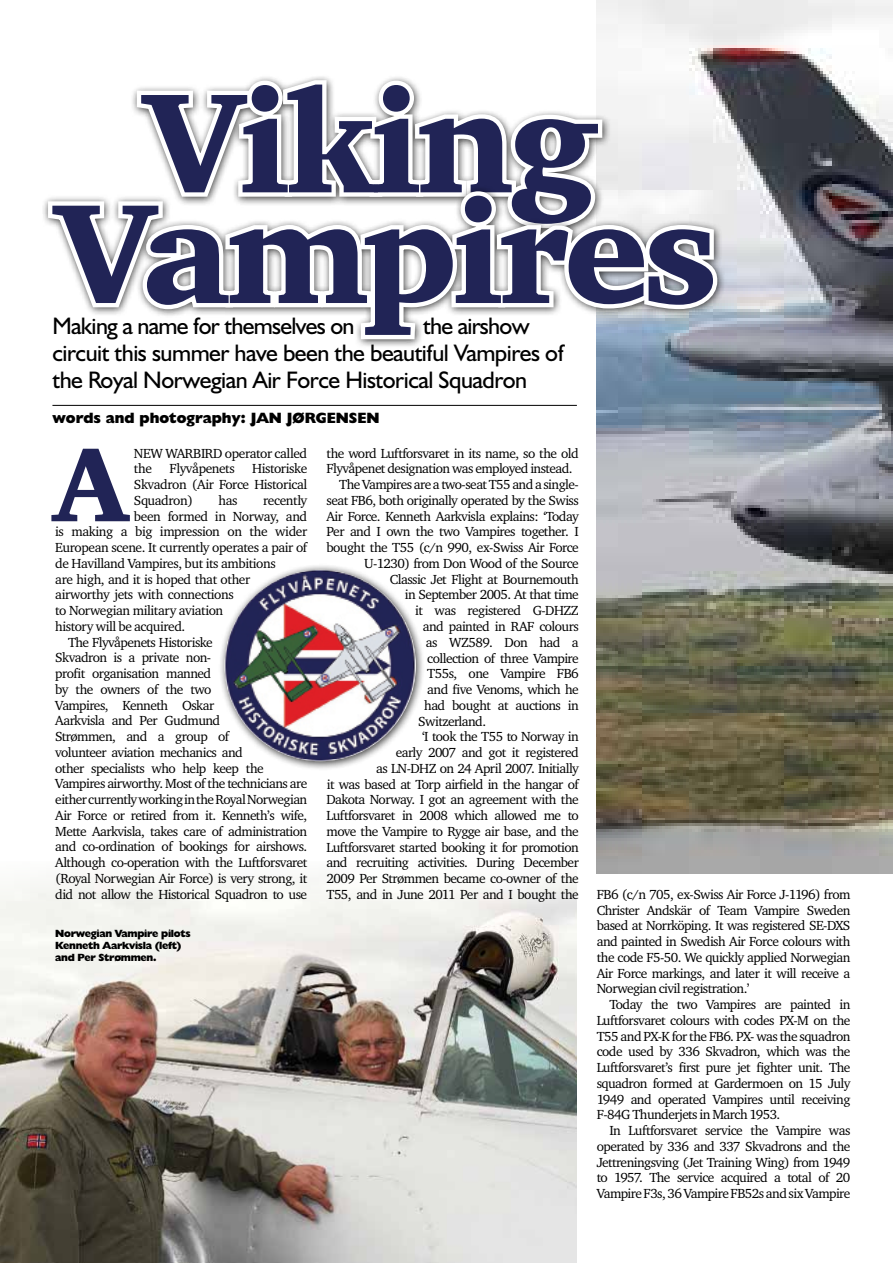
<style>
.page{position:relative;width:893px;height:1263px;background:#fff}
.page>*{position:absolute;margin:0;border:0;box-sizing:border-box;transform-origin:0 0}
.t1{font:145.05px/110.7px "Charter ITC Blac";letter-spacing:-.04em;color:#212456;text-align:center}
.t2{font:107.25px "Charter ITC Blac";color:#212456}
.t3{font:24px/27px "Humanist 521 BT";letter-spacing:-.02em;color:#000}
.t4{font:800 15px "Humanist 521 BT";color:#000}
.t5{font:13.5px/15.8px "Charter ITC";letter-spacing:-.04em;color:#000;text-align:justify}
.t6{font:800 10.5px/12px "Humanist 521 BT";letter-spacing:-.03em;color:#000}
</style>
<div class="page">
<img style="left:597px;top:1px;width:296px;height:872px">
<div style="left:42px;top:185px;width:684px;height:164px;background:#000;opacity:.75"></div>
<svg style="left:44px;top:76px;width:678px;height:268px"></svg>
<img style="left:0;top:878px;width:577px;height:385px">
<div style="left:218px;top:563px;width:208px;height:208px;background:#000;opacity:.75"></div>
<img style="left:225px;top:570px;width:191px;height:191px;border-radius:96px">
<hr style="left:52px;top:405px;width:525px;height:1px;background:#000">
<h1 class="t1" style="left:55px;top:84px;width:665px">Viking<br>Vampires</h1>
<h3 class="t3" style="left:52px;top:312px;width:304px">Making a name for themselves on</h3>
<h3 class="t3" style="left:52px;top:312px;width:513px;text-indent:371px">the airshow circuit this summer have been the beautiful Vampires of the Royal Norwegian Air Force Historical Squadron</h3>
<p class="t4" style="left:52px;top:408px;width:329px">words and photography: Jan Jørgensen</p>
<h2 class="t2" style="left:53px;top:418px;width:77px">A</h2>
<p class="t5" style="left:134px;top:445px;width:175px">new warbird operator called the</p>
<p class="t5" style="left:326px;top:445px;width:254px">the word Luftforsvaret in its name, so the old</p>
<p class="t5" style="left:326px;top:461px;width:248px">Flyvåpenet designation was employed instead.</p>
<p class="t5" style="left:339px;top:476px;width:241px">The Vampires are a two-seat T55 and a single-</p>
<p class="t5" style="left:326px;top:492px;width:254px">seat FB6, both originally operated by the Swiss</p>
<p class="t5" style="left:326px;top:508px;width:254px">Air Force. Kenneth Aarkvisla explains: ‘Today</p>
<p class="t5" style="left:326px;top:524px;width:253px">Per and I own the two Vampires together. I</p>
<p class="t5" style="left:326px;top:539px;width:254px">bought the T55 (c/n 990, ex-Swiss Air Force</p>
<p class="t5" style="left:364px;top:555px;width:216px">U-1230) from Don Wood of the Source</p>
<p class="t5" style="left:390px;top:571px;width:190px">Classic Jet Flight at Bournemouth</p>
<p class="t5" style="left:405px;top:587px;width:176px">in September 2005. At that time</p>
<p class="t5" style="left:415px;top:602px;width:165px">it was registered G-DHZZ</p>
<p class="t5" style="left:423px;top:618px;width:158px">and painted in RAF colours</p>
<p class="t5" style="left:426px;top:634px;width:154px">as WZ589. Don had a</p>
<p class="t5" style="left:427px;top:650px;width:153px">collection of three Vampire</p>
<p class="t5" style="left:427px;top:665px;width:153px">T55s, one Vampire FB6</p>
<p class="t5" style="left:427px;top:681px;width:153px">and five Venoms, which he</p>
<p class="t5" style="left:424px;top:697px;width:156px">had bought at auctions in</p>
<p class="t5" style="left:418px;top:713px;width:69px">Switzerland.</p>
<p class="t5" style="left:422px;top:728px;width:158px">‘I took the T55 to Norway in</p>
<p class="t5" style="left:396px;top:744px;width:184px">early 2007 and got it registered</p>
<p class="t5" style="left:376px;top:760px;width:204px">as LN-DHZ on 24 April 2007. Initially</p>
<p class="t5" style="left:327px;top:776px;width:253px">it was based at Torp airfield in the hangar of</p>
<p class="t5" style="left:326px;top:791px;width:254px">Dakota Norway. I got an agreement with the</p>
<p class="t5" style="left:326px;top:807px;width:254px">Luftforsvaret in 2008 which allowed me to</p>
<p class="t5" style="left:326px;top:823px;width:254px">move the Vampire to Rygge air base, and the</p>
<p class="t5" style="left:326px;top:839px;width:254px">Luftforsvaret started booking it for promotion</p>
<p class="t5" style="left:326px;top:854px;width:254px">and recruiting activities. During December</p>
<p class="t5" style="left:326px;top:870px;width:254px">2009 Per Strømmen became co-owner of the</p>
<p class="t5" style="left:326px;top:886px;width:254px">T55, and in June 2011 Per and I bought the</p>
<p class="t5" style="left:597px;top:886px;width:255px">FB6 (c/n 705, ex-Swiss Air Force J-1196) from Christer Andskär of Team Vampire Sweden based at Norrköping. It was registered SE-DXS and painted in Swedish Air Force colours with the code F5-50. We quickly applied Norwegian Air Force markings, and later it will receive a Norwegian civil registration.’</p>
<p class="t5" style="left:597px;top:996px;width:255px;text-indent:13px">Today the two Vampires are painted in Luftforsvaret colours with codes PX-M on the T55 and PX-K for the FB6. PX- was the squadron code used by 336 Skvadron, which was the Luftforsvaret’s first pure jet fighter unit. The squadron formed at Gardermoen on 15 July 1949 and operated Vampires until receiving F-84G Thunderjets in March 1953.</p>
<p class="t5" style="left:597px;top:1122px;width:255px;text-indent:13px">In Luftforsvaret service the Vampire was operated by 336 and 337 Skvadrons and the Jettreningsving (Jet Training Wing) from 1949 to 1957. The service acquired a total of 20<br>Vampire F3s, 36 Vampire FB52s and six Vampire</p>
<p class="t5" style="left:170px;top:460px;width:67px">Flyvåpenets</p>
<p class="t5" style="left:134px;top:460px;width:175px;text-indent:118px">Historiske Skvadron (Air Force Historical Squadron)</p>
<p class="t5" style="left:219px;top:492px;width:21px">has</p>
<p class="t5" style="left:263px;top:492px;width:46px">recently</p>
<p class="t5" style="left:134px;top:508px;width:175px">been formed in Norway, and</p>
<p class="t5" style="left:55px;top:523px;width:253px">is making a big impression on the wider</p>
<p class="t5" style="left:55px;top:539px;width:253px">European scene. It currently operates a pair of</p>
<p class="t5" style="left:55px;top:555px;width:222px">de Havilland Vampires, but its ambitions</p>
<p class="t5" style="left:55px;top:571px;width:196px">are high, and it is hoped that other</p>
<p class="t5" style="left:55px;top:586px;width:180px">airworthy jets with connections</p>
<p class="t5" style="left:55px;top:602px;width:170px">to Norwegian military aviation</p>
<p class="t5" style="left:55px;top:618px;width:132px">history will be acquired.</p>
<p class="t5" style="left:68px;top:634px;width:146px">The Flyvåpenets Historiske</p>
<p class="t5" style="left:55px;top:650px;width:157px">Skvadron is a private non-</p>
<p class="t5" style="left:55px;top:665px;width:158px">profit organisation manned</p>
<p class="t5" style="left:55px;top:681px;width:157px">by the owners of the two</p>
<p class="t5" style="left:55px;top:697px;width:161px">Vampires, Kenneth Oskar</p>
<p class="t5" style="left:55px;top:713px;width:166px">Aarkvisla and Per Gudmund</p>
<p class="t5" style="left:55px;top:728px;width:176px">Strømmen, and a group of</p>
<p class="t5" style="left:55px;top:744px;width:189px">volunteer aviation mechanics and</p>
<p class="t5" style="left:55px;top:760px;width:210px">other specialists who help keep the</p>
<p class="t5" style="left:55px;top:776px;width:254px">Vampires airworthy. Most of the technicians are</p>
<p class="t5" style="left:55px;top:791px;width:253px">either currently working in the Royal Norwegian</p>
<p class="t5" style="left:55px;top:807px;width:254px">Air Force or retired from it. Kenneth’s wife,</p>
<p class="t5" style="left:55px;top:823px;width:253px">Mette Aarkvisla, takes care of administration</p>
<p class="t5" style="left:55px;top:839px;width:254px">and co-ordination of bookings for airshows.</p>
<p class="t5" style="left:55px;top:854px;width:254px">Although co-operation with the Luftforsvaret</p>
<p class="t5" style="left:55px;top:870px;width:253px">(Royal Norwegian Air Force) is very strong, it</p>
<p class="t5" style="left:55px;top:886px;width:253px">did not allow the Historical Squadron to use</p>
<p class="t6" style="left:55px;top:927px;width:137px">Norwegian Vampire pilots<br>Kenneth Aarkvisla (left) and Per Strømmen.</p>
</div>
